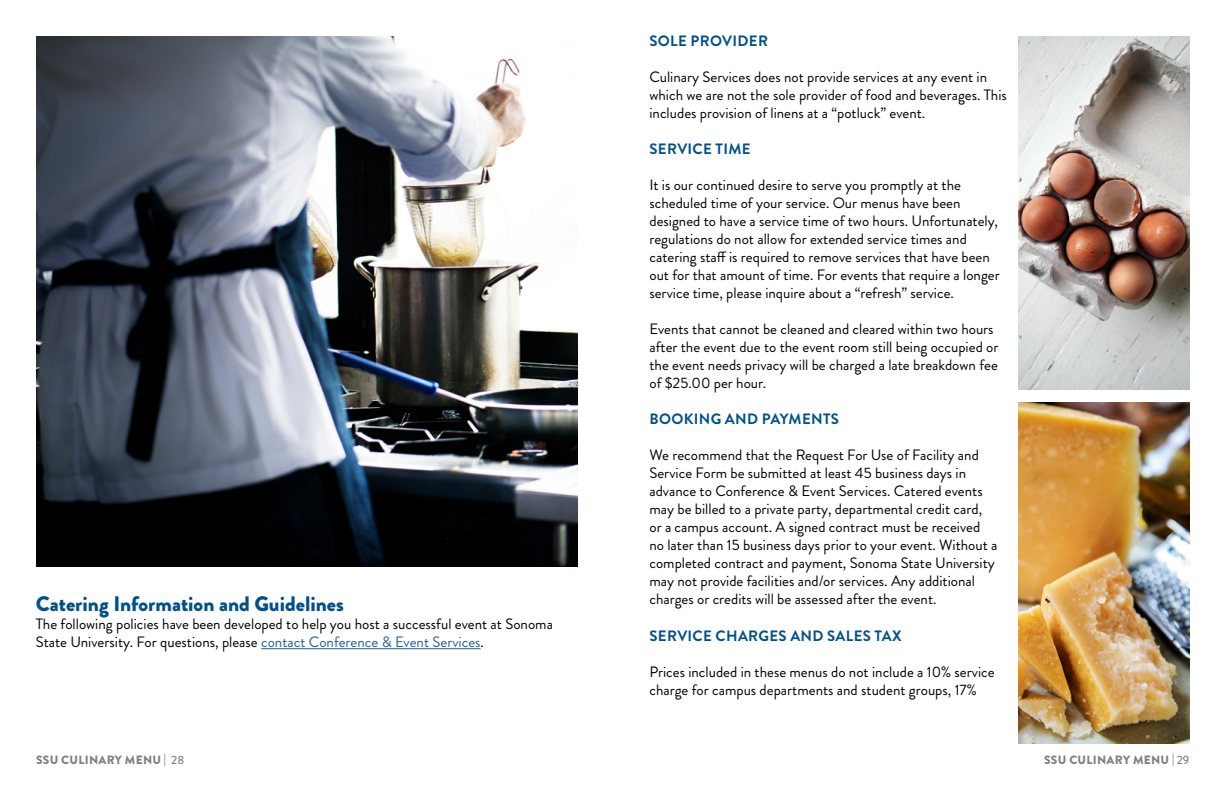
<style>
.page{position:relative;width:1224px;height:792px;background:#fff}
.page>*{position:absolute;margin:0;border:0;box-sizing:border-box;transform-origin:0 0}
.t1{font:900 21px "Brandon Grotesque";color:#005189}
.t2{font:15px/18px "Brandon Grotesque";color:#000}
.t3{font:700 15px "Brandon Grotesque";letter-spacing:.02em;color:#005189}
.t4{font:900 12px "Brandon Grotesque";letter-spacing:.02em;color:#000}
.s1{color:#215e9e}
.s2{font-weight:500}
</style>
<div class="page">
<img style="left:36px;top:36px;width:541px;height:530px">
<hr style="left:261px;top:648px;width:220px;height:1px;background:#215e9e">
<img style="left:1019px;top:36px;width:170px;height:354px">
<img style="left:1019px;top:402px;width:170px;height:341px">
<h1 class="t1" style="left:36px;top:589px;width:309px">Catering Information and Guidelines</h1>
<p class="t2" style="left:36px;top:615px;width:519px">The following policies have been developed to help you host a successful event at Sonoma<br>State University. For questions, please <span class="s1">contact Conference &amp; Event Services</span>.</p>
<p class="t3" style="left:650px;top:31px;width:120px">SOLE PROVIDER</p>
<p class="t2" style="left:649px;top:69px;width:359px">Culinary Services does not provide services at any event in which we are not the sole provider of food and beverages. This includes provision of linens at a “potluck” event.</p>
<p class="t3" style="left:650px;top:139px;width:103px">SERVICE TIME</p>
<p class="t2" style="left:649px;top:177px;width:352px">It is our continued desire to serve you promptly at the scheduled time of your service. Our menus have been designed to have a service time of two hours. Unfortunately, regulations do not allow for extended service times and catering staff is required to remove services that have been out for that amount of time. For events that require a longer service time, please inquire about a “refresh” service.</p>
<p class="t2" style="left:649px;top:321px;width:351px">Events that cannot be cleaned and cleared within two hours after the event due to the event room still being occupied or the event needs privacy will be charged a late breakdown fee of $25.00 per hour.</p>
<p class="t3" style="left:650px;top:409px;width:191px">BOOKING AND PAYMENTS</p>
<p class="t2" style="left:649px;top:447px;width:350px">We recommend that the Request For Use of Facility and Service Form be submitted at least 45 business days in advance to Conference &amp; Event Services. Catered events may be billed to a private party, departmental credit card, or a campus account. A signed contract must be received no later than 15 business days prior to your event. Without a completed contract and payment, Sonoma State University may not provide facilities and/or services. Any additional charges or credits will be assessed after the event.</p>
<p class="t3" style="left:650px;top:625px;width:254px">SERVICE CHARGES AND SALES TAX</p>
<p class="t2" style="left:649px;top:663px;width:347px">Prices included in these menus do not include a 10% service charge for campus departments and student groups, 17%</p>
<p class="t4" style="left:36px;top:752px;width:150px">SSU CULINARY MENU | <span class="s2">28</span></p>
<p class="t4" style="left:1044px;top:752px;width:147px">SSU CULINARY MENU | <span class="s2">29</span></p>
</div>
